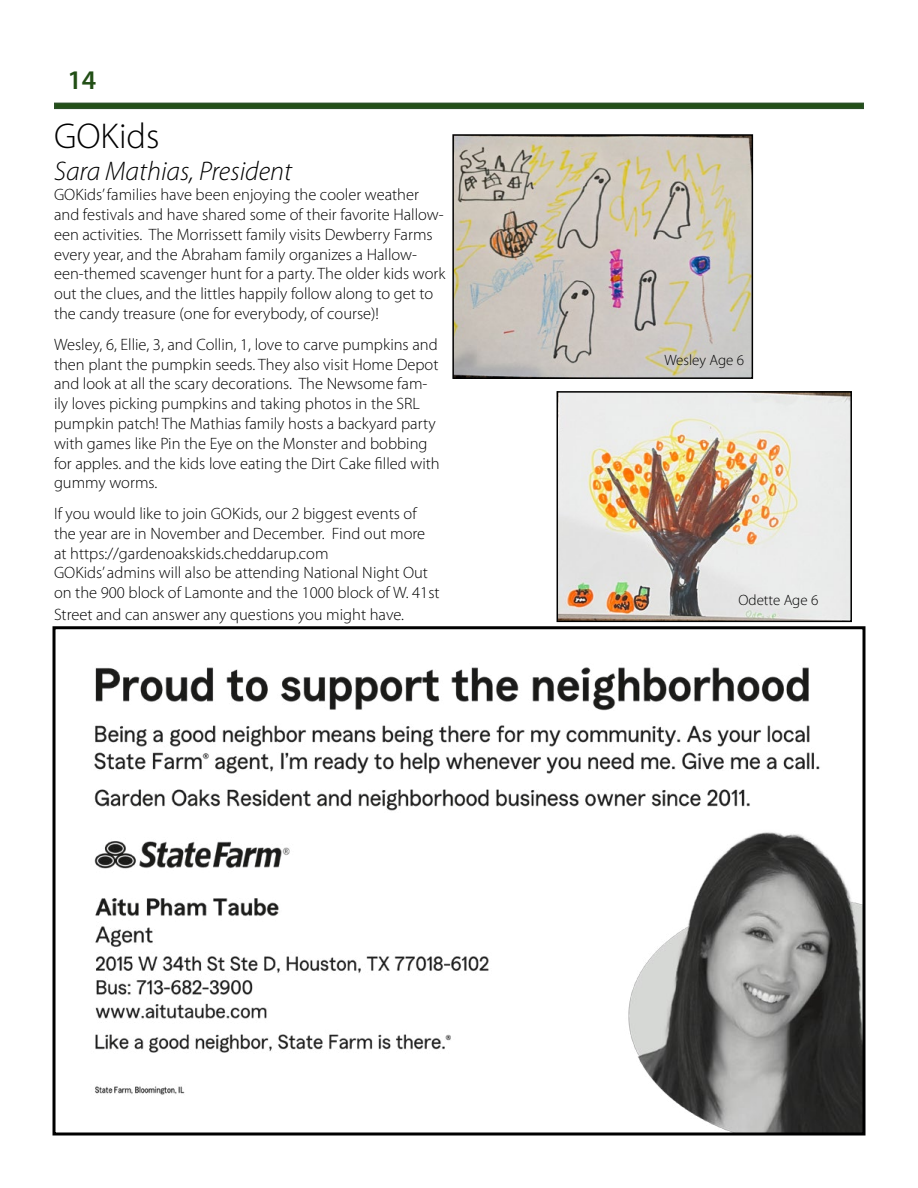
<style>
.page{position:relative;width:918px;height:1188px;background:#fff}
.page>*{position:absolute;margin:0;border:0;box-sizing:border-box;transform-origin:0 0}
.t1{font:300 36px "Myriad Pro";color:#000}
.t2{font:italic 300 27px "Myriad Pro";color:#000}
.t3{font:600 27px "Myriad Pro";color:#224f16}
.t4{font:300 16.5px/19.8px "Myriad Pro";color:#000}
.t5{font:300 15px "Myriad Pro";color:#000}
</style>
<div class="page">
<div style="left:54px;top:103px;width:810px;height:6px;background:#224f16"></div>
<img style="left:94px;top:667px;width:768px;height:465px">
<div style="left:52px;top:626px;width:814px;height:510px;border:3px solid #000"></div>
<img style="left:455px;top:137px;width:295px;height:239px">
<div style="left:452px;top:134px;width:301px;height:245px;border:2px solid #000"></div>
<img style="left:560px;top:394px;width:289px;height:225px">
<div style="left:557px;top:391px;width:295px;height:231px;border:2px solid #000"></div>
<h2 class="t3" style="left:68px;top:63px;width:30px">14</h2>
<h1 class="t1" style="left:54px;top:114px;width:107px">GOKids</h1>
<h2 class="t2" style="left:54px;top:155px;width:240px">Sara Mathias, President</h2>
<p class="t4" style="left:54px;top:185px;width:393px">GOKids’ families have been enjoying the cooler weather and festivals and have shared some of their favorite Hallow&shy;een activities. The Morrissett family visits Dewberry Farms every year, and the Abraham family organizes a Hallow&shy;een-themed scavenger hunt for a party. The older kids work out the clues, and the littles happily follow along to get to the candy treasure (one for everybody, of course)!</p>
<p class="t4" style="left:54px;top:334px;width:387px">Wesley, 6, Ellie, 3, and Collin, 1, love to carve pumpkins and then plant the pumpkin seeds. They also visit Home Depot and look at all the scary decorations. The Newsome fam&shy;ily loves picking pumpkins and taking photos in the SRL pumpkin patch! The Mathias family hosts a backyard party with games like Pin the Eye on the Monster and bobbing for apples. and the kids love eating the Dirt Cake filled with gummy worms.</p>
<p class="t4" style="left:54px;top:503px;width:387px">If you would like to join GOKids, our 2 biggest events of the year are in November and December. Find out more at https://gardenoakskids.cheddarup.com<br>GOKids’ admins will also be attending National Night Out on the 900 block of Lamonte and the 1000 block of W. 41st</p>
<p class="t4" style="left:54px;top:604px;width:352px">Street and can answer any questions you might have.</p>
<p class="t5" style="left:664px;top:351px;width:81px">Wesley Age 6</p>
<p class="t5" style="left:738px;top:591px;width:81px">Odette Age 6</p>
</div>
